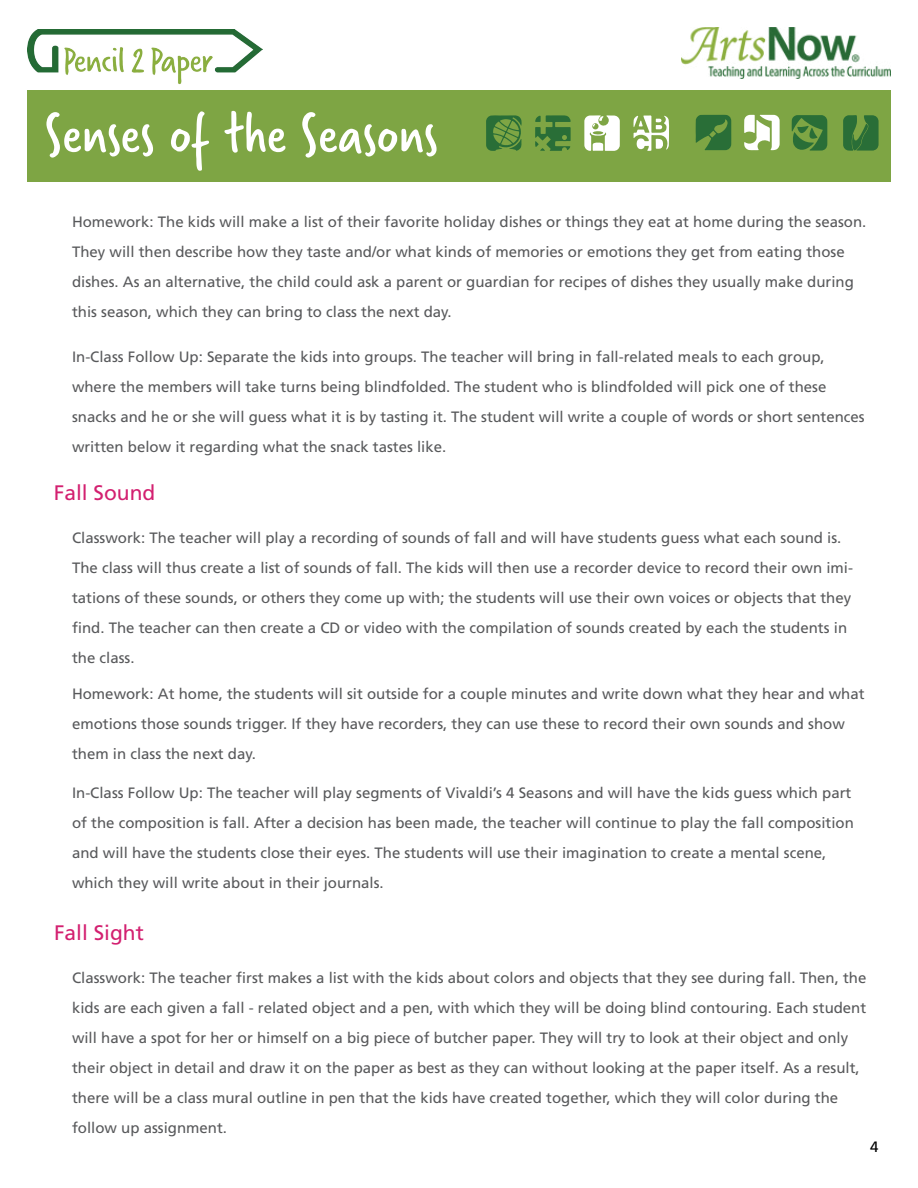
<style>
.page{position:relative;width:918px;height:1188px;background:#fff}
.page>*{position:absolute;margin:0;border:0;box-sizing:border-box;transform-origin:0 0}
.t1{font:60px "Verveine";color:#fff}
.t2{font:21px "Frutiger LT Std";color:#d32070}
.t3{font:15px/30px "Frutiger LT Std";color:#58595b}
.t4{font:15px "Frutiger LT Std";color:#000}
</style>
<div class="page">
<div style="left:27px;top:90px;width:864px;height:92px;background:#7ea544"></div>
<svg style="left:696px;top:115px;width:35px;height:35px"></svg>
<svg style="left:744px;top:115px;width:36px;height:35px"></svg>
<svg style="left:843px;top:115px;width:36px;height:36px"></svg>
<svg style="left:486px;top:115px;width:36px;height:36px"></svg>
<svg style="left:792px;top:115px;width:35px;height:36px"></svg>
<svg style="left:633px;top:115px;width:36px;height:36px"></svg>
<svg style="left:535px;top:115px;width:36px;height:36px"></svg>
<svg style="left:584px;top:115px;width:36px;height:36px"></svg>
<img style="left:27px;top:29px;width:235px;height:56px">
<img style="left:681px;top:27px;width:210px;height:51px">
<h1 class="t1" style="left:44px;top:93px;width:395px">Senses of the Seasons</h1>
<p class="t3" style="left:72px;top:207px;width:796px">Homework: The kids will make a list of their favorite holiday dishes or things they eat at home during the season.<br>They will then describe how they taste and/or what kinds of memories or emotions they get from eating those dishes. As an alternative, the child could ask a parent or guardian for recipes of dishes they usually make during this season, which they can bring to class the next day.</p>
<p class="t3" style="left:72px;top:342px;width:794px">In-Class Follow Up: Separate the kids into groups. The teacher will bring in fall-related meals to each group, where the members will take turns being blindfolded. The student who is blindfolded will pick one of these snacks and he or she will guess what it is by tasting it. The student will write a couple of words or short sentences written below it regarding what the snack tastes like.</p>
<h2 class="t2" style="left:54px;top:480px;width:103px">Fall Sound</h2>
<p class="t3" style="left:72px;top:523px;width:783px">Classwork: The teacher will play a recording of sounds of fall and will have students guess what each sound is.<br>The class will thus create a list of sounds of fall. The kids will then use a recorder device to record their own imi&shy;tations of these sounds, or others they come up with; the students will use their own voices or objects that they find. The teacher can then create a CD or video with the compilation of sounds created by each the students in the class.</p>
<p class="t3" style="left:72px;top:679px;width:794px">Homework: At home, the students will sit outside for a couple minutes and write down what they hear and what emotions those sounds trigger. If they have recorders, they can use these to record their own sounds and show them in class the next day.</p>
<p class="t3" style="left:72px;top:778px;width:783px">In-Class Follow Up: The teacher will play segments of Vivaldi’s 4 Seasons and will have the kids guess which part of the composition is fall. After a decision has been made, the teacher will continue to play the fall composition and will have the students close their eyes. The students will use their imagination to create a mental scene, which they will write about in their journals.</p>
<h2 class="t2" style="left:54px;top:920px;width:91px">Fall Sight</h2>
<p class="t3" style="left:72px;top:963px;width:796px">Classwork: The teacher first makes a list with the kids about colors and objects that they see during fall. Then, the kids are each given a fall - related object and a pen, with which they will be doing blind contouring. Each student will have a spot for her or himself on a big piece of butcher paper. They will try to look at their object and only their object in detail and draw it on the paper as best as they can without looking at the paper itself. As a result, there will be a class mural outline in pen that the kids have created together, which they will color during the follow up assignment.</p>
<p class="t4" style="left:870px;top:1138px;width:10px">4</p>
</div>
